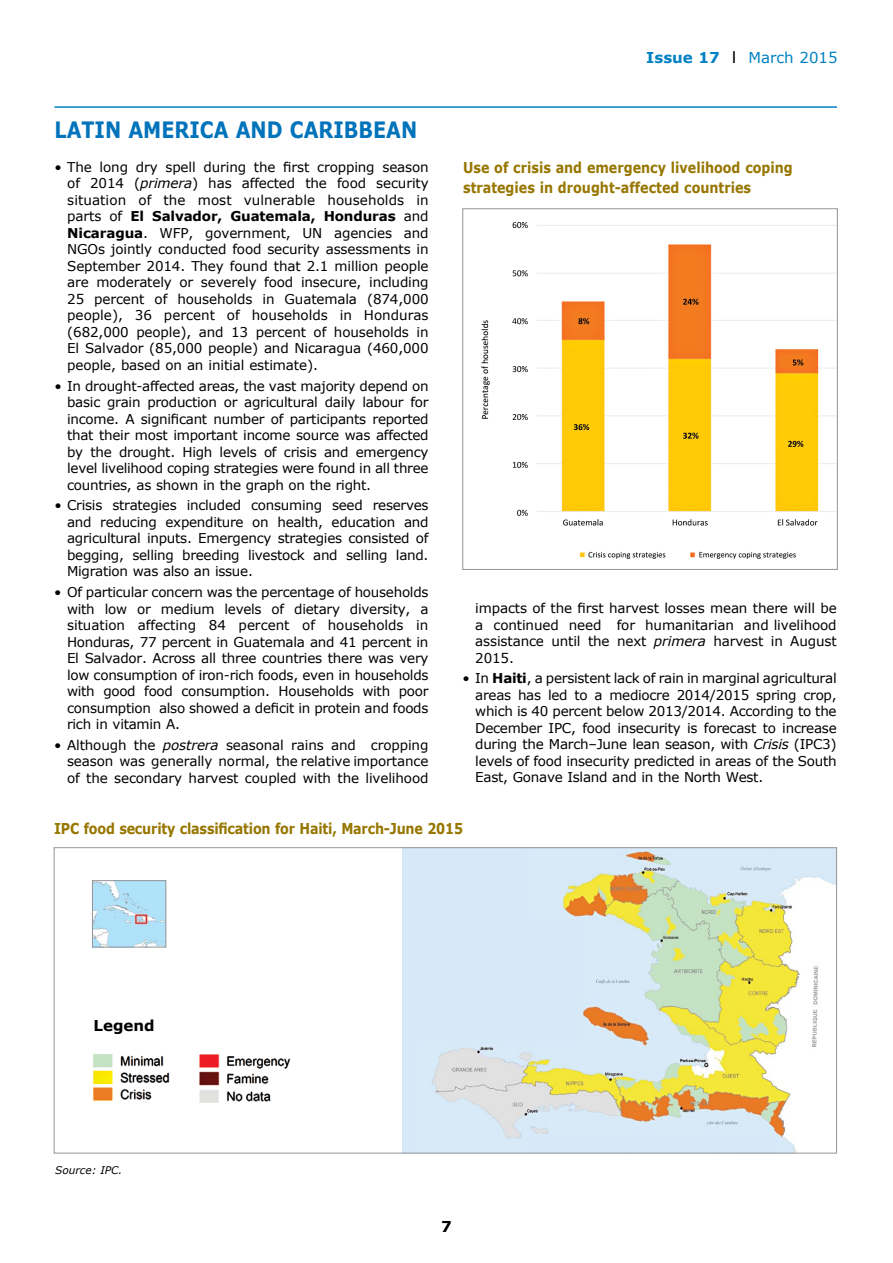
<style>
.page{position:relative;width:893px;height:1263px;background:#fff}
.page>*{position:absolute;margin:0;border:0;box-sizing:border-box;transform-origin:0 0}
.t1{font:700 22.5px "Verdana";color:#0073bb;scale:.85 1}
.t2{font:700 15px/19.5px "Verdana";color:#977600;scale:.85 1}
.t3{font:15px "Verdana";color:#0081c3}
.t4{font:700 15px "Verdana";color:#000}
.t5{font:13.5px/16.5px "Verdana";letter-spacing:-.02em;color:#000;text-align:justify}
.t6{font:italic 10.5px "Verdana";color:#000}
.s1{font-style:italic}
.s2{font-weight:700}
.s3{font-family:"Arial";font-size:16.5px;color:#000}
</style>
<div class="page">
<hr style="left:55px;top:106px;width:782px;height:2px;background:#0081c3">
<img style="left:402px;top:849px;width:433px;height:302px">
<img style="left:481px;top:221px;width:355px;height:338px">
<div style="left:462px;top:208px;width:376px;height:362px;border:1px solid #939598"></div>
<img style="left:94px;top:882px;width:70px;height:63px">
<div style="left:92px;top:880px;width:74px;height:67px;border:1px solid #939598"></div>
<img style="left:93px;top:1054px;width:77px;height:47px">
<img style="left:199px;top:1054px;width:92px;height:49px">
<h1 class="t1" style="left:55px;top:114px;width:31px">Latin</h1>
<h1 class="t1" style="left:128px;top:114px;width:71px">America</h1>
<h1 class="t1" style="left:236px;top:114px;width:196px">an d Caribbean</h1>
<p class="t5" style="left:67px;top:159px;width:363px;text-indent:-13px">• The long dry spell during the first cropping season of 2014 (<span class="s1">primera</span>) has affected the food security situation of the most vulnerable households in parts of <span class="s2">El Salvador, Guatemala, Honduras</span> and <span class="s2">Nicaragua</span>. WFP, government, UN agencies and NGOs jointly conducted food security assessments in September 2014. They found that 2.1 million people are moderately or severely food insecure, including 25 percent of households in Guatemala (874,000 people), 36 percent of households in Honduras (682,000 people), and 13 percent of households in El Salvador (85,000 people) and Nicaragua (460,000 people, based on an initial estimate).</p>
<p class="t5" style="left:67px;top:377px;width:363px;text-indent:-13px">• In drought-affected areas, the vast majority depend on basic grain production or agricultural daily labour for income. A significant number of participants reported that their most important income source was affected by the drought. High levels of crisis and emergency level livelihood coping strategies were found in all three countries, as shown in the graph on the right.</p>
<p class="t5" style="left:67px;top:497px;width:363px;text-indent:-13px">• Crisis strategies included consuming seed reserves and reducing expenditure on health, education and agricultural inputs. Emergency strategies consisted of begging, selling breeding livestock and selling land.<br>Migration was also an issue.</p>
<p class="t5" style="left:67px;top:584px;width:363px;text-indent:-13px">• Of particular concern was the percentage of households with low or medium levels of dietary diversity, a situation affecting 84 percent of households in Honduras, 77 percent in Guatemala and 41 percent in El Salvador. Across all three countries there was very low consumption of iron-rich foods, even in households with good food consumption. Households with poor consumption also showed a deficit in protein and foods rich in vitamin A.</p>
<p class="t5" style="left:67px;top:737px;width:363px;text-indent:-13px">• Although the <span class="s1">postrera</span> seasonal rains and cropping season was generally normal, the relative importance of the secondary harvest coupled with the livelihood</p>
<p class="t3" style="left:646px;top:47px;width:193px"><span class="s2">Issue 17</span> <span class="s3">I</span> March 2015</p>
<p class="t2" style="left:463px;top:158px;width:389px">Use of crisis and emergency livelihood coping strategies in drought-affected countries</p>
<p class="t5" style="left:475px;top:600px;width:363px">impacts of the first harvest losses mean there will be a continued need for humanitarian and livelihood assistance until the next <span class="s1">primera</span> harvest in August 2015.</p>
<p class="t5" style="left:475px;top:670px;width:363px;text-indent:-13px">• In <span class="s2">Haiti</span>, a persistent lack of rain in marginal agricultural areas has led to a mediocre 2014/2015 spring crop, which is 40 percent below 2013/2014. According to the December IPC, food insecurity is forecast to increase during the March–June lean season, with <span class="s1">Crisis</span> (IPC3) levels of food insecurity predicted in areas of the South East, Gonave Island and in the North West.</p>
<p class="t2" style="left:54px;top:818px;width:483px">IPC food security classification for Haiti, March-June 2015</p>
<p class="t4" style="left:94px;top:1014px;width:63px">Legend</p>
<p class="t6" style="left:55px;top:1163px;width:69px">Source: IPC.</p>
<p class="t4" style="left:441px;top:1216px;width:12px">7</p>
</div>
